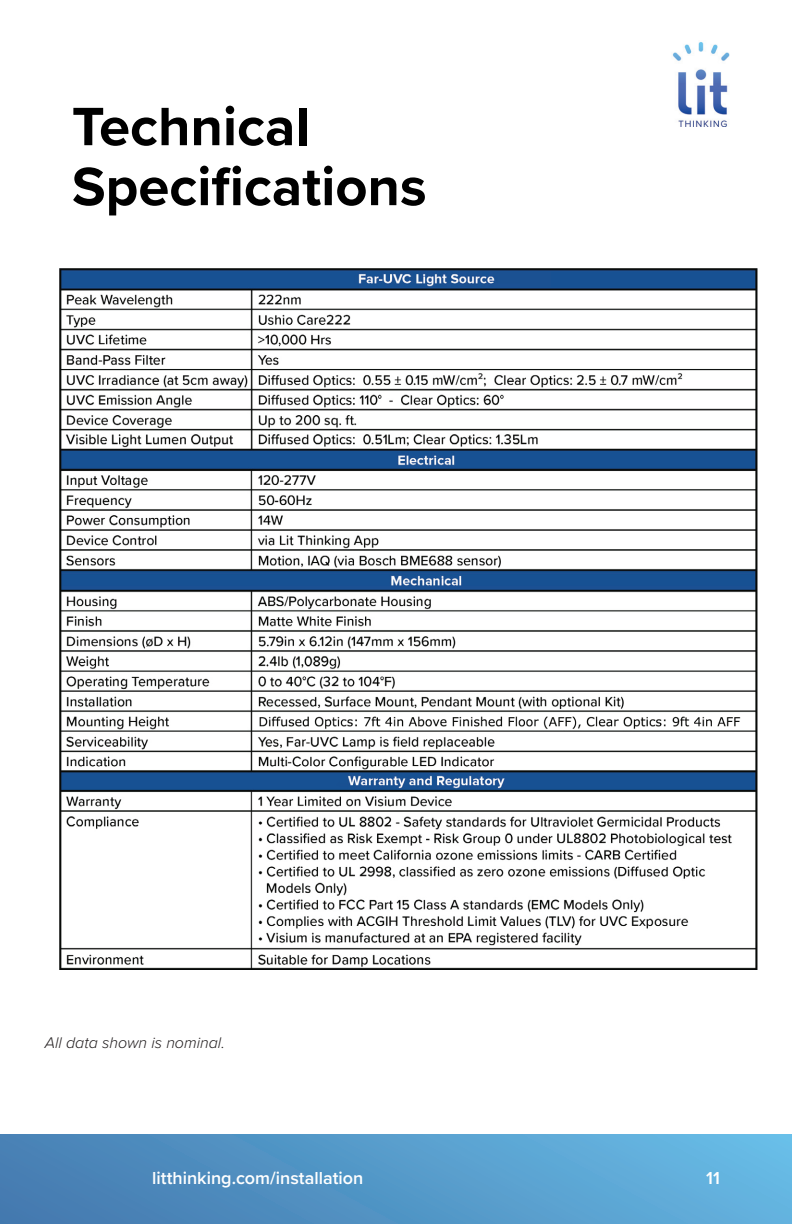
<style>
.page{position:relative;width:792px;height:1224px;background:#fff}
.page>*{position:absolute;margin:0;border:0;box-sizing:border-box;transform-origin:0 0}
.t1{font:700 56px/60px "Proxima Nova";color:#000}
.t2{font:600 18px "Proxima Nova";color:#fff}
.t3{font:italic 300 16px "Proxima Nova";color:#231f20}
</style>
<div class="page">
<div style="left:0;top:1134px;width:792px;height:90px;background:linear-gradient(to right,#457bb0,#66b8e3)"></div>
<img style="left:672px;top:42px;width:58px;height:84px">
<img style="left:59px;top:269px;width:698px;height:701px">
<h1 class="t1" style="left:72px;top:95px;width:356px">Technical<br>Specifications</h1>
<p class="t3" style="left:45px;top:1031px;width:182px">All data shown is nominal.</p>
<p class="t2" style="left:152px;top:1165px;width:212px">litthinking.com/installation</p>
<p class="t2" style="left:706px;top:1165px;width:15px">11</p>
</div>
